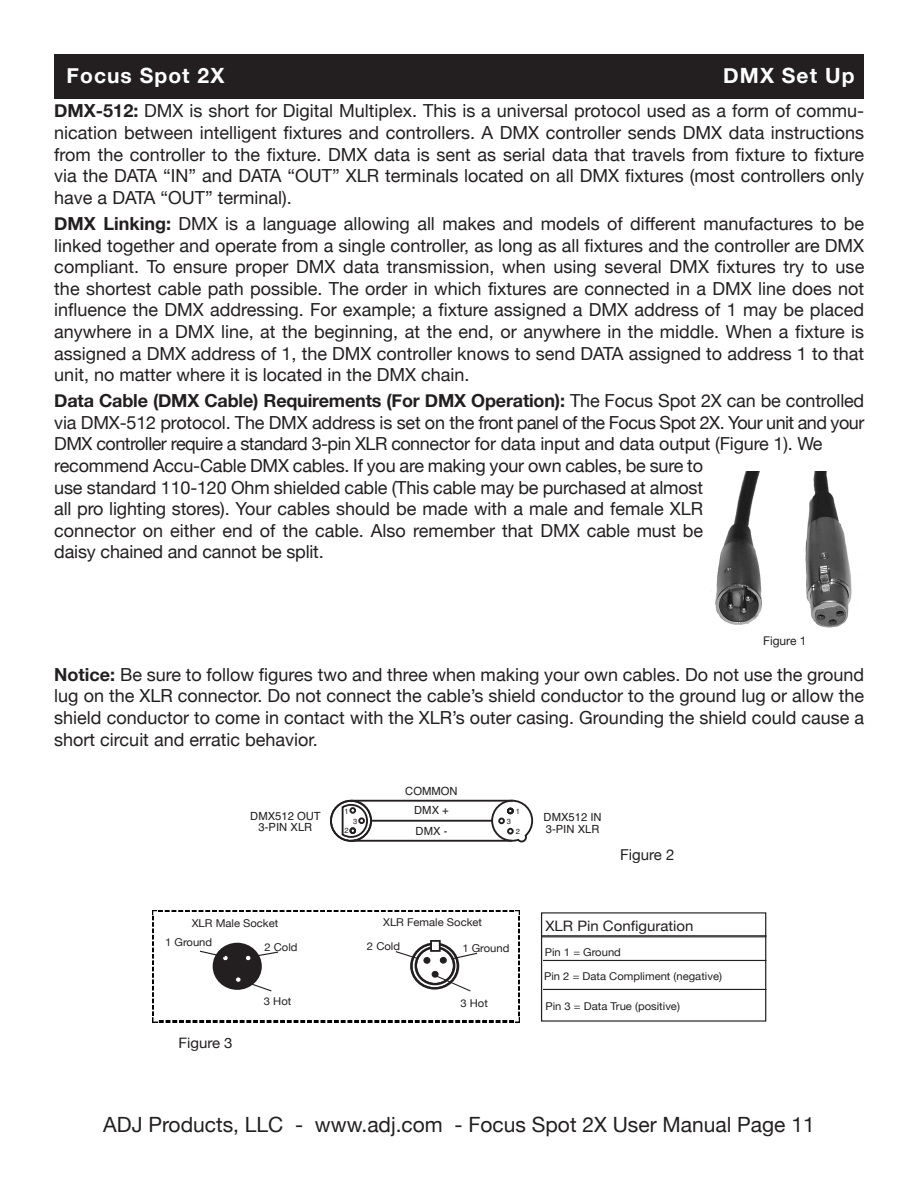
<style>
.page{position:relative;width:918px;height:1188px;background:#fff}
.page>*{position:absolute;margin:0;border:0;box-sizing:border-box;transform-origin:0 0}
.t1{font:21px "Helvetica Neue";color:#231f20}
.t2{font:700 21px "Helvetica Neue";letter-spacing:.05em;color:#fff}
.t3{font:18px/21.6px "Helvetica Neue";color:#231f20;text-align:justify}
.t4{font:15px "Helvetica Neue";color:#231f20}
.t5{font:14.4px "Helvetica Neue";color:#231f20;scale:1.04 1}
.t6{font:12px "Helvetica Neue";color:#231f20}
.t7{font:11.25px/11.2px "Helvetica";color:#231f20}
.t8{font:10.8px "Helvetica Neue";color:#231f20;scale:1.04 1}
.t9{font:7.5px "Helvetica";color:#231f20}
.t10{font:700 5.7px "Helvetica";color:#231f20}
.s1{font-weight:700}
</style>
<div class="page">
<div style="left:54px;top:54px;width:809px;height:44px;background:#231f20"></div>
<img style="left:715px;top:472px;width:137px;height:156px">
<div style="left:330px;top:800px;width:42px;height:42px;border:2px solid #231f20;border-radius:50%"></div>
<svg style="left:341px;top:799px;width:193px;height:44px"></svg>
<div style="left:215px;top:944px;width:45px;height:44px;background:#231f20;border-radius:50%"></div>
<div style="left:213px;top:943px;width:49px;height:47px;border:2px solid #231f20;border-radius:50%"></div>
<svg style="left:152px;top:910px;width:7px;height:5px"></svg>
<img style="left:159px;top:910px;width:356px;height:1px">
<svg style="left:515px;top:910px;width:5px;height:6px"></svg>
<img style="left:519px;top:916px;width:1px;height:101px">
<svg style="left:513px;top:1017px;width:7px;height:5px"></svg>
<img style="left:157px;top:1021px;width:356px;height:1px">
<svg style="left:152px;top:1017px;width:5px;height:5px"></svg>
<img style="left:152px;top:915px;width:1px;height:101px">
<div style="left:222px;top:955px;width:7px;height:6px;border:1px solid #231f20;border-radius:50%"></div>
<div style="left:235px;top:976px;width:7px;height:7px;border:1px solid #231f20;border-radius:50%"></div>
<svg style="left:246px;top:951px;width:33px;height:10px"></svg>
<svg style="left:199px;top:950px;width:29px;height:11px"></svg>
<svg style="left:235px;top:977px;width:37px;height:15px"></svg>
<svg style="left:412px;top:944px;width:45px;height:44px"></svg>
<div style="left:410px;top:942px;width:49px;height:48px;border:2px solid #231f20;border-radius:50%"></div>
<div style="left:416px;top:948px;width:38px;height:36px;background:#fff;border-radius:50%"></div>
<div style="left:415px;top:946px;width:40px;height:39px;border:2px solid #231f20;border-radius:50%"></div>
<svg style="left:395px;top:950px;width:35px;height:13px"></svg>
<div style="left:423px;top:957px;width:7px;height:7px;border:1px solid #231f20;border-radius:50%"></div>
<div style="left:432px;top:971px;width:7px;height:7px;border:1px solid #231f20;border-radius:50%"></div>
<svg style="left:440px;top:952px;width:38px;height:11px"></svg>
<div style="left:440px;top:957px;width:7px;height:7px;border:1px solid #231f20;border-radius:50%"></div>
<div style="left:431px;top:941px;width:8px;height:10px;background:#fff"></div>
<div style="left:430px;top:940px;width:11px;height:12px;border:1px solid #231f20"></div>
<svg style="left:432px;top:972px;width:39px;height:20px"></svg>
<div style="left:541px;top:912px;width:225px;height:110px;border:1px solid #231f20"></div>
<hr style="left:542px;top:935px;width:224px;height:1px;background:#231f20">
<hr style="left:542px;top:937px;width:224px;height:1px;background:#231f20">
<hr style="left:543px;top:960px;width:223px;height:1px;background:#231f20">
<hr style="left:543px;top:989px;width:223px;height:1px;background:#231f20">
<p class="t2" style="left:67px;top:60px;width:159px">Focus Spot 2X</p>
<p class="t2" style="left:723px;top:60px;width:133px">DMX Set Up</p>
<p class="t3" style="left:54px;top:101px;width:812px"><span class="s1">DMX-512:</span> DMX is short for Digital Multiplex. This is a universal protocol used as a form of commu&shy;nication between intelligent fixtures and controllers. A DMX controller sends DMX data instructions from the controller to the fixture. DMX data is sent as serial data that travels from fixture to fixture via the DATA “IN” and DATA “OUT” XLR terminals located on all DMX fixtures (most controllers only have a DATA “OUT” terminal).</p>
<p class="t3" style="left:54px;top:214px;width:812px"><span class="s1">DMX Linking:</span> DMX is a language allowing all makes and models of different manufactures to be linked together and operate from a single controller, as long as all fixtures and the controller are DMX compliant. To ensure proper DMX data transmission, when using several DMX fixtures try to use the shortest cable path possible. The order in which fixtures are connected in a DMX line does not influence the DMX addressing. For example; a fixture assigned a DMX address of 1 may be placed anywhere in a DMX line, at the beginning, at the end, or anywhere in the middle. When a fixture is assigned a DMX address of 1, the DMX controller knows to send DATA assigned to address 1 to that unit, no matter where it is located in the DMX chain.</p>
<p class="t3" style="left:54px;top:391px;width:812px"><span class="s1">Data Cable (DMX Cable) Requirements (For DMX Operation):</span> The Focus Spot 2X can be controlled via DMX-512 protocol. The DMX address is set on the front panel of the Focus Spot 2X. Your unit and your DMX controller require a standard 3-pin XLR connector for data input and data output (Figure 1). We</p>
<p class="t3" style="left:54px;top:456px;width:650px">recommend Accu-Cable DMX cables. If you are making your own cables, be sure to use standard 110-120 Ohm shielded cable (This cable may be purchased at almost all pro lighting stores). Your cables should be made with a male and female XLR connector on either end of the cable. Also remember that DMX cable must be daisy chained and cannot be split.</p>
<p class="t10" style="left:278px;top:444px;width:26px">REMOTE</p>
<p class="t10" style="left:282px;top:459px;width:18px">INPUT</p>
<p class="t10" style="left:318px;top:446px;width:18px">INPUT</p>
<p class="t10" style="left:343px;top:446px;width:25px">OUTPUT</p>
<p class="t10" style="left:615px;top:444px;width:26px">REMOTE</p>
<p class="t10" style="left:619px;top:459px;width:18px">INPUT</p>
<p class="t10" style="left:655px;top:446px;width:18px">INPUT</p>
<p class="t10" style="left:680px;top:446px;width:25px">OUTPUT</p>
<p class="t6" style="left:763px;top:632px;width:45px">Figure 1</p>
<p class="t3" style="left:54px;top:665px;width:812px"><span class="s1">Notice:</span> Be sure to follow figures two and three when making your own cables. Do not use the ground lug on the XLR connector. Do not connect the cable’s shield conductor to the ground lug or allow the shield conductor to come in contact with the XLR’s outer casing. Grounding the shield could cause a short circuit and erratic behavior.</p>
<p class="t7" style="left:250px;top:810px;width:72px;text-align:center">DMX512 OUT<br>3-PIN XLR</p>
<p class="t9" style="left:344px;top:805px;width:6px">1</p>
<p class="t9" style="left:345px;top:825px;width:6px">2</p>
<p class="t9" style="left:353px;top:815px;width:6px">3</p>
<p class="t7" style="left:405px;top:785px;width:54px">COMMON</p>
<p class="t7" style="left:414px;top:801px;width:36px;line-height:20.5px">DMX +<br>DMX -</p>
<p class="t9" style="left:516px;top:805px;width:6px">1</p>
<p class="t9" style="left:516px;top:826px;width:6px">2</p>
<p class="t9" style="left:507px;top:815px;width:6px">3</p>
<p class="t7" style="left:544px;top:812px;width:60px">DMX512 IN<br>3-PIN XLR</p>
<p class="t4" style="left:620px;top:844px;width:56px">Figure 2</p>
<p class="t8" style="left:383px;top:914px;width:97px">XLR Female Socket</p>
<p class="t8" style="left:192px;top:915px;width:85px">XLR Male Socket</p>
<p class="t5" style="left:545px;top:915px;width:144px">XLR Pin Configuration</p>
<p class="t8" style="left:165px;top:935px;width:47px">1 Ground</p>
<p class="t5" style="left:178px;top:1032px;width:54px">Figure 3</p>
<p class="t8" style="left:264px;top:939px;width:33px">2 Cold</p>
<p class="t8" style="left:367px;top:939px;width:33px">2 Cold</p>
<p class="t8" style="left:264px;top:993px;width:28px">3 Hot</p>
<p class="t8" style="left:462px;top:940px;width:47px">1 Ground</p>
<p class="t8" style="left:460px;top:995px;width:28px">3 Hot</p>
<p class="t8" style="left:545px;top:944px;width:75px">Pin 1 = Ground</p>
<p class="t8" style="left:544px;top:968px;width:172px">Pin 2 = Data Compliment (negative)</p>
<p class="t8" style="left:545px;top:998px;width:131px">Pin 3 = Data True (positive)</p>
<p class="t1" style="left:103px;top:1110px;width:713px">ADJ Products, LLC - www.adj.com - Focus Spot 2X User Manual Page 11</p>
</div>
